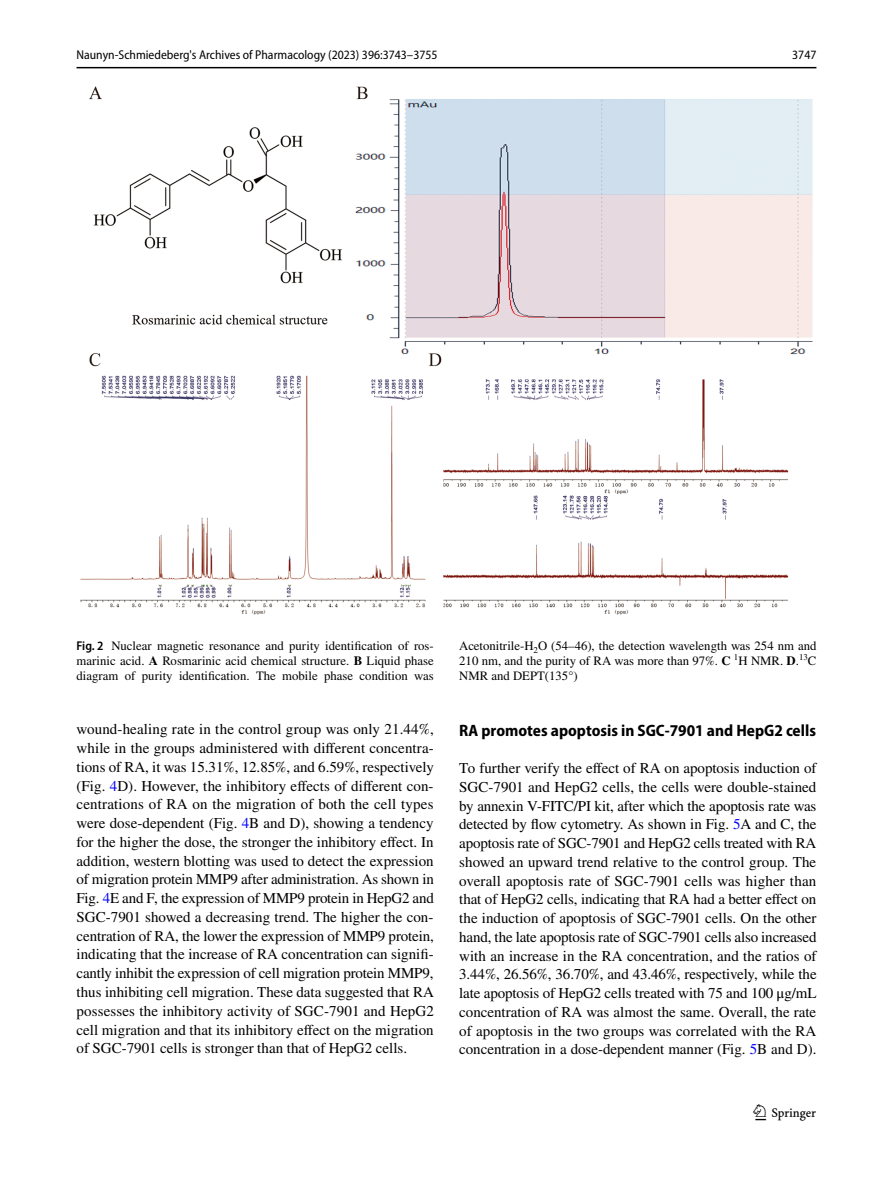
<style>
.page{position:relative;width:893px;height:1187px;background:#fff}
.page>*{position:absolute;margin:0;border:0;box-sizing:border-box;transform-origin:0 0}
.t1{font:22.5px "Springnew Regular 3";color:#000}
.t2{font:700 semi-condensed 16.5px "Myriad Pro";color:#000}
.t3{font:15px/18.8px "STIX";color:#000;text-align:justify}
.t4{font:12.75px/15px "STIX";color:#000;text-align:justify}
.t5{font:semi-condensed 12.75px "Myriad Pro";color:#000}
.s1{font-family:"Myriad Pro";font-weight:600;font-stretch:semi-condensed}
.s2{font-weight:700}
.s3{color:#00f}
</style>
<div class="page">
<hr style="left:77px;top:67px;width:739px;height:1px;background:#000">
<img style="left:81px;top:87px;width:731px;height:528px">
<p class="t5" style="left:77px;top:48px;width:362px">Naunyn-Schmiedeberg's Archives of Pharmacology (2023) 396:3743–3755</p>
<p class="t5" style="left:792px;top:48px;width:26px">3747</p>
<p class="t4" style="left:77px;top:639px;width:359px"><span class="s1">Fig. 2</span> Nuclear magnetic resonance and purity identification of ros&shy;marinic acid. <span class="s2">A</span> Rosmarinic acid chemical structure. <span class="s2">B</span> Liquid phase diagram of purity identification. The mobile phase condition was</p>
<p class="t4" style="left:459px;top:639px;width:359px">Acetonitrile-H<sub>2</sub>O (54–46), the detection wavelength was 254 nm and 210 nm, and the purity of RA was more than 97%. <span class="s2">C</span> <sup>1</sup>H NMR. <span class="s2">D</span>.<sup>13</sup>C NMR and DEPT(135°)</p>
<p class="t3" style="left:77px;top:721px;width:359px">wound-healing rate in the control group was only 21.44%, while in the groups administered with different concentra&shy;tions of RA, it was 15.31%, 12.85%, and 6.59%, respectively (Fig. <span class="s3">4</span>D). However, the inhibitory effects of different con&shy;centrations of RA on the migration of both the cell types were dose-dependent (Fig. <span class="s3">4</span>B and D), showing a tendency for the higher the dose, the stronger the inhibitory effect. In addition, western blotting was used to detect the expression of migration protein MMP9 after administration. As shown in Fig. <span class="s3">4</span>E and F, the expression of MMP9 protein in HepG2 and SGC-7901 showed a decreasing trend. The higher the con&shy;centration of RA, the lower the expression of MMP9 protein, indicating that the increase of RA concentration can signifi&shy;cantly inhibit the expression of cell migration protein MMP9, thus inhibiting cell migration. These data suggested that RA possesses the inhibitory activity of SGC-7901 and HepG2 cell migration and that its inhibitory effect on the migration of SGC-7901 cells is stronger than that of HepG2 cells.</p>
<p class="t2" style="left:459px;top:720px;width:358px">RA promotes apoptosis in SGC‑7901 and HepG2 cells</p>
<p class="t3" style="left:459px;top:759px;width:359px">To further verify the effect of RA on apoptosis induction of SGC-7901 and HepG2 cells, the cells were double-stained by annexin V-FITC/PI kit, after which the apoptosis rate was detected by flow cytometry. As shown in Fig. <span class="s3">5</span>A and C, the apoptosis rate of SGC-7901 and HepG2 cells treated with RA showed an upward trend relative to the control group. The overall apoptosis rate of SGC-7901 cells was higher than that of HepG2 cells, indicating that RA had a better effect on the induction of apoptosis of SGC-7901 cells. On the other hand, the late apoptosis rate of SGC-7901 cells also increased with an increase in the RA concentration, and the ratios of 3.44%, 26.56%, 36.70%, and 43.46%, respectively, while the late apoptosis of HepG2 cells treated with 75 and 100 μg/mL concentration of RA was almost the same. Overall, the rate of apoptosis in the two groups was correlated with the RA concentration in a dose-dependent manner (Fig. <span class="s3">5</span>B and D).</p>
<h1 class="t1" style="left:755px;top:1104px;width:62px">1 3</h1>
</div>
